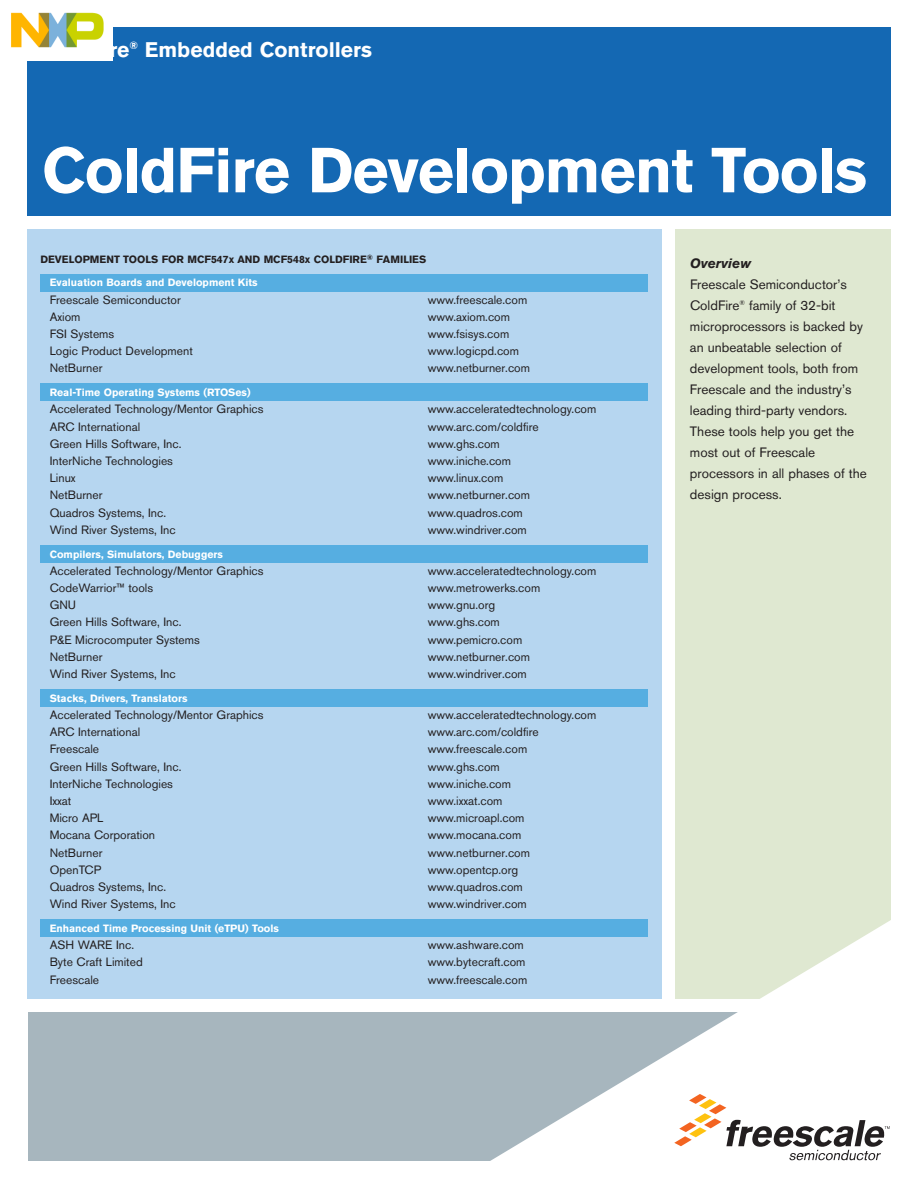
<style>
.page{position:relative;width:918px;height:1188px;background:#fff}
.page>*{position:absolute;margin:0;border:0;box-sizing:border-box;transform-origin:0 0}
.t1{font:700 63px "Akzidenz Grotesk BQ";letter-spacing:-.015em;color:#fff}
.t2{font:700 21px "Akzidenz Grotesk BQ";color:#fff}
.t3{font:13.5px/21px "Akzidenz Grotesk BQ";color:#231f20}
.t4{font:italic 700 13.5px "Akzidenz Grotesk BQ";color:#231f20}
.t5{font:12px "Akzidenz Grotesk BQ";color:#231f20}
.t6{font:700 10.5px "Akzidenz Grotesk BQ";color:#fff}
.t7{font:700 10.5px "Akzidenz Grotesk BQ";color:#231f20}
</style>
<div class="page">
<div style="left:27px;top:229px;width:635px;height:769px;background:#b6d6f0"></div>
<div style="left:40px;top:274px;width:608px;height:17px;background:#56aee1"></div>
<div style="left:675px;top:230px;width:216px;height:769px;background:#dfe8d1"></div>
<div style="left:27px;top:27px;width:864px;height:189px;background:#1468b3"></div>
<div style="left:28px;top:1012px;width:863px;height:149px;background:#a7b6be"></div>
<svg style="left:489px;top:920px;width:402px;height:241px"></svg>
<svg style="left:674px;top:1094px;width:216px;height:66px;background:#ddd7d2"></svg>
<div style="left:40px;top:919px;width:608px;height:18px;background:#56aee1"></div>
<div style="left:40px;top:689px;width:608px;height:18px;background:#56aee1"></div>
<div style="left:40px;top:545px;width:608px;height:17px;background:#56aee1"></div>
<div style="left:40px;top:383px;width:608px;height:18px;background:#56aee1"></div>
<img style="left:11px;top:12px;width:101px;height:48px">
<h2 class="t2" style="left:44px;top:42px;width:330px">ColdFire<sup>®</sup> Embedded Controllers</h2>
<h1 class="t1" style="left:42px;top:148px;width:827px">ColdFire Development Tools</h1>
<p class="t7" style="left:40px;top:256px;width:387px">DEVELOPMENT TOOLS FOR MCF547x AND MCF548x COLDFIRE<sup>®</sup> FAMILIES</p>
<p class="t6" style="left:50px;top:279px;width:209px">Evaluation Boards and Development Kits</p>
<p class="t5" style="left:50px;top:295px;width:133px">Freescale Semiconductor</p>
<p class="t5" style="left:428px;top:295px;width:101px">www.freescale.com</p>
<p class="t5" style="left:50px;top:312px;width:32px">Axiom</p>
<p class="t5" style="left:428px;top:312px;width:84px">www.axiom.com</p>
<p class="t5" style="left:50px;top:330px;width:66px">FSI Systems</p>
<p class="t5" style="left:428px;top:330px;width:83px">www.fsisys.com</p>
<p class="t5" style="left:50px;top:347px;width:145px">Logic Product Development</p>
<p class="t5" style="left:428px;top:347px;width:93px">www.logicpd.com</p>
<p class="t5" style="left:50px;top:364px;width:54px">NetBurner</p>
<p class="t5" style="left:428px;top:364px;width:104px">www.netburner.com</p>
<p class="t6" style="left:50px;top:389px;width:202px">Real-Time Operating Systems (RTOSes)</p>
<p class="t5" style="left:50px;top:405px;width:215px">Accelerated Technology/Mentor Graphics</p>
<p class="t5" style="left:428px;top:405px;width:170px">www.acceleratedtechnology.com</p>
<p class="t5" style="left:50px;top:422px;width:92px">ARC International</p>
<p class="t5" style="left:428px;top:422px;width:113px">www.arc.com/coldfire</p>
<p class="t5" style="left:50px;top:439px;width:133px">Green Hills Software, Inc.</p>
<p class="t5" style="left:428px;top:439px;width:74px">www.ghs.com</p>
<p class="t5" style="left:50px;top:457px;width:125px">InterNiche Technologies</p>
<p class="t5" style="left:428px;top:457px;width:85px">www.iniche.com</p>
<p class="t5" style="left:50px;top:474px;width:28px">Linux</p>
<p class="t5" style="left:428px;top:474px;width:77px">www.linux.com</p>
<p class="t5" style="left:50px;top:491px;width:54px">NetBurner</p>
<p class="t5" style="left:428px;top:491px;width:104px">www.netburner.com</p>
<p class="t5" style="left:50px;top:508px;width:118px">Quadros Systems, Inc.</p>
<p class="t5" style="left:428px;top:508px;width:97px">www.quadros.com</p>
<p class="t5" style="left:50px;top:525px;width:127px">Wind River Systems, Inc</p>
<p class="t5" style="left:428px;top:525px;width:101px">www.windriver.com</p>
<p class="t6" style="left:50px;top:550px;width:175px">Compilers, Simulators, Debuggers</p>
<p class="t5" style="left:50px;top:566px;width:215px">Accelerated Technology/Mentor Graphics</p>
<p class="t5" style="left:428px;top:566px;width:170px">www.acceleratedtechnology.com</p>
<p class="t5" style="left:50px;top:583px;width:105px">CodeWarrior™ tools</p>
<p class="t5" style="left:428px;top:583px;width:114px">www.metrowerks.com</p>
<p class="t5" style="left:50px;top:601px;width:28px">GNU</p>
<p class="t5" style="left:428px;top:601px;width:69px">www.gnu.org</p>
<p class="t5" style="left:50px;top:618px;width:133px">Green Hills Software, Inc.</p>
<p class="t5" style="left:428px;top:618px;width:74px">www.ghs.com</p>
<p class="t5" style="left:50px;top:635px;width:152px">P&amp;E Microcomputer Systems</p>
<p class="t5" style="left:428px;top:635px;width:96px">www.pemicro.com</p>
<p class="t5" style="left:50px;top:652px;width:54px">NetBurner</p>
<p class="t5" style="left:428px;top:652px;width:104px">www.netburner.com</p>
<p class="t5" style="left:50px;top:670px;width:127px">Wind River Systems, Inc</p>
<p class="t5" style="left:428px;top:670px;width:101px">www.windriver.com</p>
<p class="t6" style="left:50px;top:694px;width:139px">Stacks, Drivers, Translators</p>
<p class="t5" style="left:50px;top:710px;width:215px">Accelerated Technology/Mentor Graphics</p>
<p class="t5" style="left:428px;top:710px;width:170px">www.acceleratedtechnology.com</p>
<p class="t5" style="left:50px;top:728px;width:92px">ARC International</p>
<p class="t5" style="left:428px;top:728px;width:113px">www.arc.com/coldfire</p>
<p class="t5" style="left:50px;top:745px;width:51px">Freescale</p>
<p class="t5" style="left:428px;top:745px;width:101px">www.freescale.com</p>
<p class="t5" style="left:50px;top:762px;width:133px">Green Hills Software, Inc.</p>
<p class="t5" style="left:428px;top:762px;width:74px">www.ghs.com</p>
<p class="t5" style="left:50px;top:779px;width:125px">InterNiche Technologies</p>
<p class="t5" style="left:428px;top:779px;width:85px">www.iniche.com</p>
<p class="t5" style="left:50px;top:796px;width:23px">Ixxat</p>
<p class="t5" style="left:428px;top:796px;width:76px">www.ixxat.com</p>
<p class="t5" style="left:50px;top:814px;width:55px">Micro APL</p>
<p class="t5" style="left:428px;top:814px;width:98px">www.microapl.com</p>
<p class="t5" style="left:50px;top:831px;width:107px">Mocana Corporation</p>
<p class="t5" style="left:428px;top:831px;width:95px">www.mocana.com</p>
<p class="t5" style="left:50px;top:848px;width:54px">NetBurner</p>
<p class="t5" style="left:428px;top:848px;width:104px">www.netburner.com</p>
<p class="t5" style="left:50px;top:865px;width:53px">OpenTCP</p>
<p class="t5" style="left:428px;top:865px;width:92px">www.opentcp.org</p>
<p class="t5" style="left:50px;top:883px;width:118px">Quadros Systems, Inc.</p>
<p class="t5" style="left:428px;top:883px;width:97px">www.quadros.com</p>
<p class="t5" style="left:50px;top:900px;width:127px">Wind River Systems, Inc</p>
<p class="t5" style="left:428px;top:900px;width:101px">www.windriver.com</p>
<p class="t6" style="left:50px;top:925px;width:231px">Enhanced Time Processing Unit (eTPU) Tools</p>
<p class="t5" style="left:50px;top:941px;width:86px">ASH WARE Inc.</p>
<p class="t5" style="left:428px;top:941px;width:98px">www.ashware.com</p>
<p class="t5" style="left:50px;top:958px;width:95px">Byte Craft Limited</p>
<p class="t5" style="left:428px;top:958px;width:99px">www.bytecraft.com</p>
<p class="t5" style="left:50px;top:975px;width:51px">Freescale</p>
<p class="t5" style="left:428px;top:975px;width:101px">www.freescale.com</p>
<p class="t4" style="left:690px;top:258px;width:63px">Overview</p>
<p class="t3" style="left:690px;top:275px;width:178px">Freescale Semiconductor’s<br>ColdFire<sup>®</sup> family of 32-bit microprocessors is backed by an unbeatable selection of development tools, both from<br>Freescale and the industry’s leading third-party vendors.<br>These tools help you get the most out of Freescale processors in all phases of the design process.</p>
</div>
